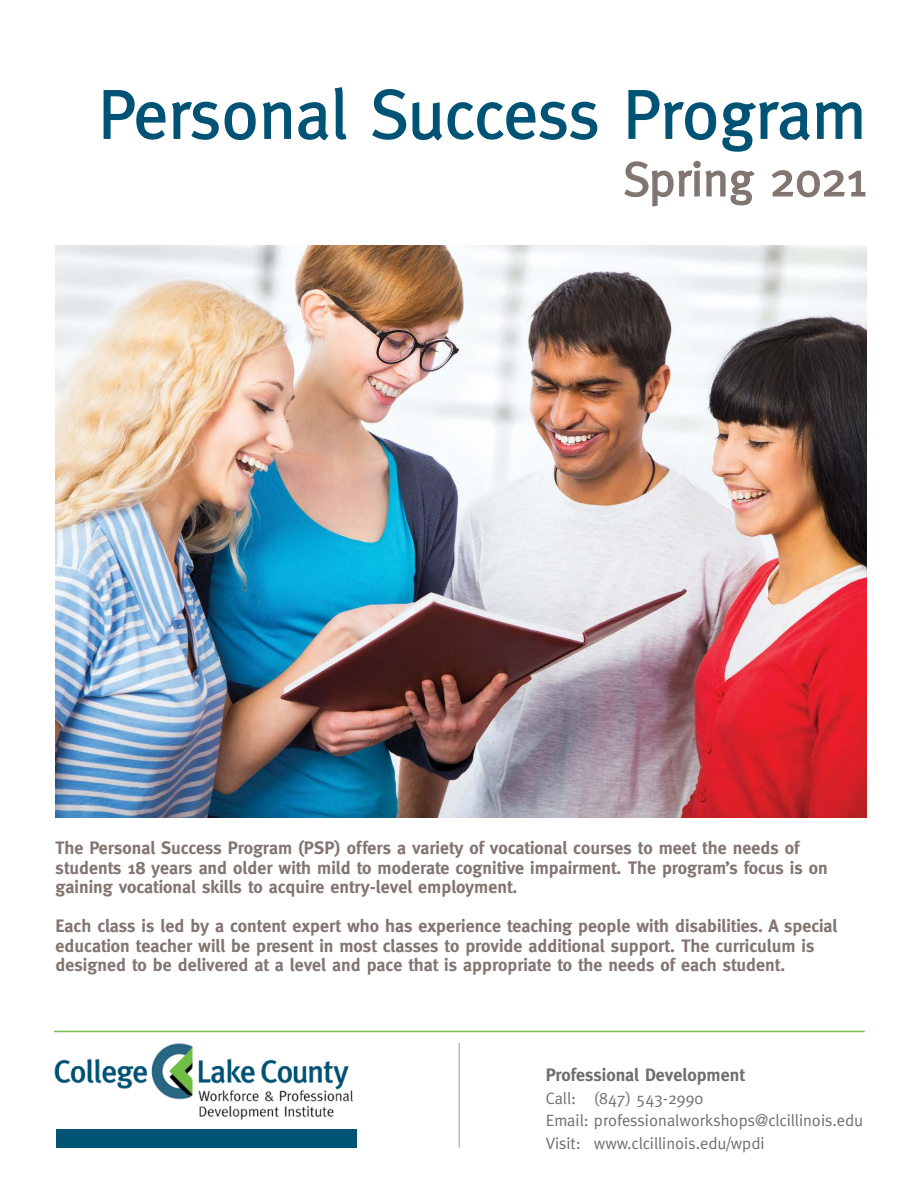
<style>
.page{position:relative;width:919px;height:1188px;background:#fff}
.page>*{position:absolute;margin:0;border:0;box-sizing:border-box;transform-origin:0 0}
.t1{font:69px "Meta";color:#005374}
.t2{font:48px "Meta";color:#827571}
.t3{font:700 18px/19.5px "Meta";color:#827571}
.t4{font:700 18px "Meta";color:#6d6e71}
.t5{font:16.5px/22.5px "Meta";color:#6d6e71}
</style>
<div class="page">
<hr style="left:54px;top:1031px;width:810px;height:1px;background:#72bf44">
<img style="left:56px;top:245px;width:810px;height:572px">
<svg style="left:103px;top:87px;width:244px;height:166px"></svg>
<svg style="left:372px;top:89px;width:226px;height:52px"></svg>
<svg style="left:623px;top:90px;width:243px;height:163px"></svg>
<img style="left:54px;top:1043px;width:299px;height:77px">
<div style="left:56px;top:1129px;width:300px;height:19px;background:#005374"></div>
<hr style="left:458px;top:1043px;width:2px;height:105px;background:#827571">
<h1 class="t1" style="left:98px;top:74px;width:769px">Personal Success Program</h1>
<h2 class="t2" style="left:623px;top:151px;width:244px">Spring 2021</h2>
<p class="t3" style="left:56px;top:838px;width:773px">The Personal Success Program (PSP) offers a variety of vocational courses to meet the needs of students 18 years and older with mild to moderate cognitive impairment. The program’s focus is on gaining vocational skills to acquire entry-level employment.</p>
<p class="t3" style="left:56px;top:916px;width:783px">Each class is led by a content expert who has experience teaching people with disabilities. A special education teacher will be present in most classes to provide additional support. The curriculum is designed to be delivered at a level and pace that is appropriate to the needs of each student.</p>
<p class="t4" style="left:545px;top:1064px;width:200px">Professional Development</p>
<p class="t5" style="left:545px;top:1086px;width:319px">Call: (847) 543-2990<br>Email: professionalworkshops@clcillinois.edu<br>Visit: www.clcillinois.edu/wpdi</p>
</div>
